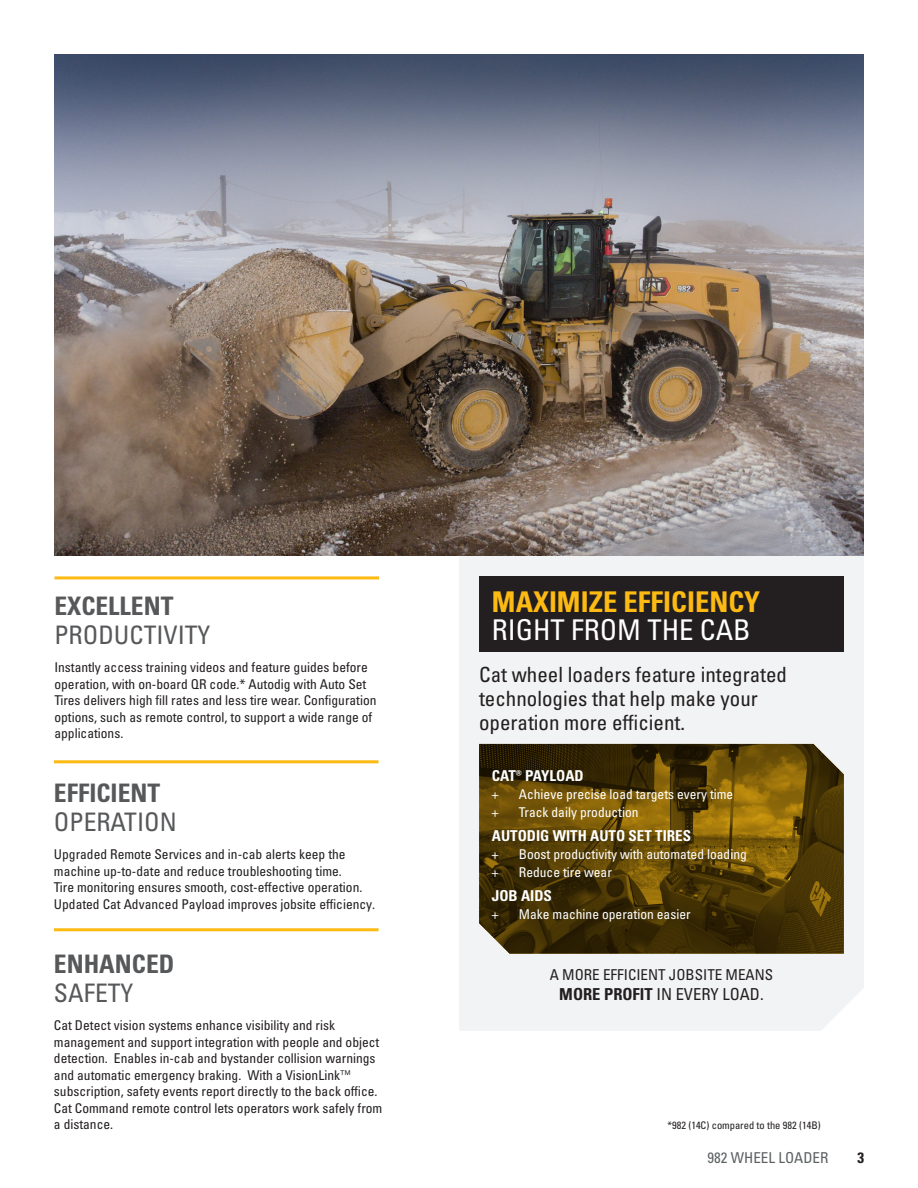
<style>
.page{position:relative;width:918px;height:1188px;background:#fff}
.page>*{position:absolute;margin:0;border:0;box-sizing:border-box;transform-origin:0 0}
.t1{font:28.65px/28.7px "Univers LTCYR 67 Bold Cond";color:#fcba13}
.t2{font:25.5px/28.5px "Univers LTCYR 67 Bold Cond";color:#57585a}
.t3{font:condensed 25.5px/28.5px "Univers LTCYR 57";color:#57585a}
.t4{font:condensed 21px/24px "Univers LTCYR 57";color:#231f20}
.t5{font:condensed 16.5px "Univers LTCYR 57";color:#231f20}
.t6{font:15px "Univers LTCYR 67 Bold Cond";color:#fff}
.t7{font:condensed 15px "Univers LTCYR 57";color:#231f20}
.t8{font:condensed 15px "Univers LTCYR 57";color:#5d6163}
.t9{font:15px "Univers LTCYR 67 Bold Cond";color:#231f20}
.Benefit_black{font:condensed 13.5px/16.5px "Univers LTCYR 57";color:#231f20}
.t10{font:condensed 13.5px "Univers LTCYR 57";color:#fff}
.Benefit_black-2{font:condensed 10.5px "Univers LTCYR 57";color:#231f20}
.s1{font-family:"Univers LTCYR 67 Bold Cond";font-stretch:normal}
.s2{font-family:"Univers LTCYR 57";font-stretch:condensed}
.s3{font-family:"Univers LTCYR 57";font-stretch:condensed;color:#fff}
</style>
<div class="page">
<div style="left:459px;top:555px;width:405px;height:476px;background:#f2f3f4"></div>
<svg style="left:479px;top:744px;width:365px;height:210px;background:#564008"></svg>
<div style="left:479px;top:576px;width:365px;height:76px;background:#231f20"></div>
<img style="left:54px;top:54px;width:810px;height:501px">
<hr style="left:54px;top:760px;width:325px;height:3px;background:#fcba13">
<hr style="left:54px;top:928px;width:325px;height:3px;background:#fcba13">
<hr style="left:55px;top:576px;width:324px;height:3px;background:#fcba13">
<p class="t3" style="left:54px;top:591px;width:157px"><span class="s1">EXCELLENT<br></span>PRODUCTIVITY</p>
<p class="Benefit_black" style="left:54px;top:659px;width:324px">Instantly access training videos and feature guides before operation, with on-board QR code.* Autodig with Auto Set Tires delivers high fill rates and less tire wear. Configuration options, such as remote control, to support a wide range of applications.</p>
<p class="t2" style="left:54px;top:778px;width:124px">EFFICIENT<br><span class="s2">OPERATION</span></p>
<p class="Benefit_black" style="left:54px;top:846px;width:323px">Upgraded Remote Services and in-cab alerts keep the machine up-to-date and reduce troubleshooting time.<br>Tire monitoring ensures smooth, cost-effective operation.<br>Updated Cat Advanced Payload improves jobsite efficiency.</p>
<p class="t2" style="left:54px;top:949px;width:122px">ENHANCED<br><span class="s2">SAFETY</span></p>
<p class="Benefit_black" style="left:54px;top:1017px;width:330px">Cat Detect vision systems enhance visibility and risk management and support integration with people and object detection. Enables in-cab and bystander collision warnings and automatic emergency braking. With a VisionLink™ subscription, safety events report directly to the back office.<br>Cat Command remote control lets operators work safely from a distance.</p>
<p class="t1" style="left:492px;top:587px;width:270px">MAXIMIZE EFFICIENCY<br><span class="s3">RIGHT FROM THE CAB</span></p>
<p class="t4" style="left:479px;top:662px;width:309px">Cat wheel loaders feature integrated technologies that help make your operation more efficient.</p>
<p class="t6" style="left:492px;top:767px;width:93px">CAT® PAYLOAD</p>
<p class="t10" style="left:492px;top:786px;width:8px">+</p>
<p class="t10" style="left:519px;top:786px;width:216px">Achieve precise load targets every time</p>
<p class="t10" style="left:492px;top:804px;width:8px">+</p>
<p class="t10" style="left:519px;top:804px;width:121px">Track daily production</p>
<p class="t6" style="left:492px;top:827px;width:201px">AUTODIG WITH AUTO SET TIRES</p>
<p class="t10" style="left:492px;top:846px;width:8px">+</p>
<p class="t10" style="left:519px;top:846px;width:229px">Boost productivity with automated loading</p>
<p class="t10" style="left:492px;top:864px;width:8px">+</p>
<p class="t10" style="left:519px;top:864px;width:94px">Reduce tire wear</p>
<p class="t6" style="left:492px;top:887px;width:61px">JOB AIDS</p>
<p class="t10" style="left:492px;top:906px;width:8px">+</p>
<p class="t10" style="left:519px;top:906px;width:173px">Make machine operation easier</p>
<p class="t7" style="left:550px;top:965px;width:225px">A MORE EFFICIENT JOBSITE MEANS</p>
<p class="t5" style="left:559px;top:983px;width:206px"><span class="s1">MORE PROFIT</span> IN EVERY LOAD.</p>
<p class="Benefit_black-2" style="left:667px;top:1119px;width:155px">*982 (14C) compared to the 982 (14B)</p>
<p class="t8" style="left:708px;top:1148px;width:122px">982 WHEEL LOADER</p>
<p class="t9" style="left:857px;top:1148px;width:8px">3</p>
</div>
